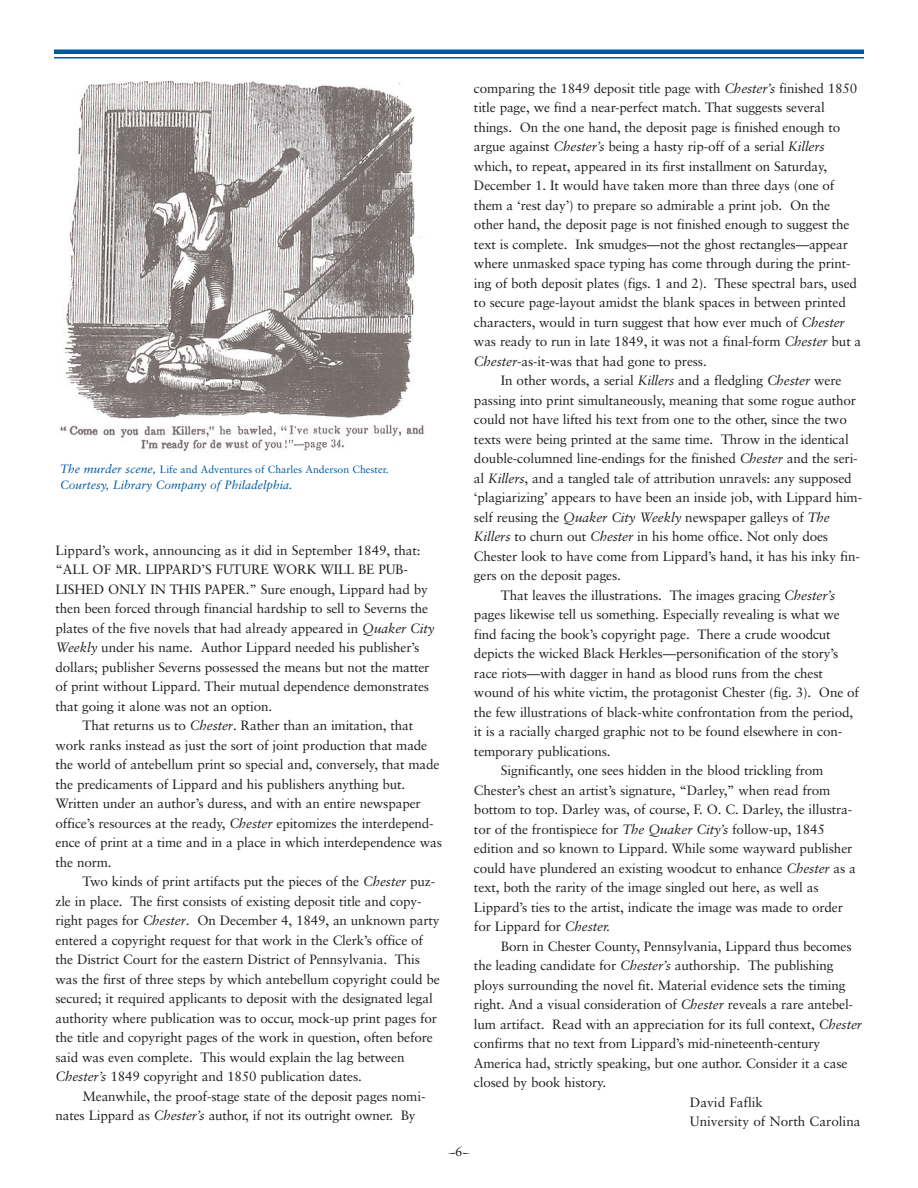
<style>
.page{position:relative;width:918px;height:1188px;background:#fff}
.page>*{position:absolute;margin:0;border:0;box-sizing:border-box;transform-origin:0 0}
.t1{font:13.5px/19.5px "Sabon";letter-spacing:-.01em;color:#231f20}
.t2{font:italic 12px "Sabon";color:#00599b}
.t3{font:10.5px "Sabon";color:#00599b}
.s1{font-style:italic;font-size:12px}
.s2{font-style:italic}
</style>
<div class="page">
<hr style="left:54px;top:50px;width:810px;height:4px;background:#00599b">
<hr style="left:54px;top:57px;width:810px;height:1px;background:#00599b">
<img style="left:60px;top:81px;width:364px;height:370px">
<p class="t3" style="left:60px;top:465px;width:330px"><span class="s1">The murder scene,</span> Life and Adventures of Charles Anderson Chester.</p>
<p class="t2" style="left:60px;top:480px;width:234px">Courtesy, Library Company of Philadelphia.</p>
<p class="t1" style="left:56px;top:542px;width:367px">Lippard’s work, announcing as it did in September 1849, that:</p>
<p class="t1" style="left:56px;top:561px;width:354px">“ALL OF MR. LIPPARD’S FUTURE WORK WILL BE PUB-</p>
<p class="t1" style="left:56px;top:581px;width:374px">LISHED ONLY IN THIS PAPER.” Sure enough, Lippard had by</p>
<p class="t1" style="left:56px;top:600px;width:374px">then been forced through financial hardship to sell to Severns the</p>
<p class="t1" style="left:56px;top:620px;width:381px">plates of the five novels that had already appeared in <span class="s2">Quaker City</span></p>
<p class="t1" style="left:56px;top:639px;width:365px"><span class="s2">Weekly</span> under his name. Author Lippard needed his publisher’s</p>
<p class="t1" style="left:56px;top:659px;width:375px">dollars; publisher Severns possessed the means but not the matter</p>
<p class="t1" style="left:56px;top:678px;width:375px">of print without Lippard. Their mutual dependence demonstrates</p>
<p class="t1" style="left:56px;top:698px;width:218px">that going it alone was not an option.</p>
<p class="t1" style="left:82px;top:717px;width:332px">That returns us to <span class="s2">Chester</span>. Rather than an imitation, that</p>
<p class="t1" style="left:56px;top:737px;width:373px">work ranks instead as just the sort of joint production that made</p>
<p class="t1" style="left:56px;top:756px;width:386px">the world of antebellum print so special and, conversely, that made</p>
<p class="t1" style="left:56px;top:775px;width:351px">the predicaments of Lippard and his publishers anything but.</p>
<p class="t1" style="left:56px;top:795px;width:367px">Written under an author’s duress, and with an entire newspaper</p>
<p class="t1" style="left:56px;top:814px;width:380px">office’s resources at the ready, <span class="s2">Chester</span> epitomizes the interdepend-</p>
<p class="t1" style="left:55px;top:834px;width:388px">ence of print at a time and in a place in which interdependence was</p>
<p class="t1" style="left:55px;top:853px;width:58px">the norm.</p>
<p class="t1" style="left:82px;top:873px;width:354px">Two kinds of print artifacts put the pieces of the <span class="s2">Chester</span> puz-</p>
<p class="t1" style="left:55px;top:892px;width:368px">zle in place. The first consists of existing deposit title and copy-</p>
<p class="t1" style="left:55px;top:912px;width:386px">right pages for <span class="s2">Chester</span>. On December 4, 1849, an unknown party</p>
<p class="t1" style="left:55px;top:931px;width:369px">entered a copyright request for that work in the Clerk’s office of</p>
<p class="t1" style="left:55px;top:951px;width:366px">the District Court for the eastern District of Pennsylvania. This</p>
<p class="t1" style="left:55px;top:970px;width:386px">was the first of three steps by which antebellum copyright could be</p>
<p class="t1" style="left:55px;top:990px;width:379px">secured; it required applicants to deposit with the designated legal</p>
<p class="t1" style="left:55px;top:1009px;width:383px">authority where publication was to occur, mock-up print pages for</p>
<p class="t1" style="left:55px;top:1029px;width:379px">the title and copyright pages of the work in question, often before</p>
<p class="t1" style="left:55px;top:1048px;width:351px">said was even complete. This would explain the lag between</p>
<p class="t1" style="left:55px;top:1068px;width:308px"><span class="s2">Chester’s</span> 1849 copyright and 1850 publication dates.</p>
<p class="t1" style="left:82px;top:1087px;width:345px">Meanwhile, the proof-stage state of the deposit pages nomi-</p>
<p class="t1" style="left:55px;top:1107px;width:362px">nates Lippard as <span class="s2">Chester’s</span> author, if not its outright owner. By</p>
<p class="t1" style="left:455px;top:1143px;width:9px">6</p>
<p class="t1" style="left:474px;top:79px;width:389px">comparing the 1849 deposit title page with <span class="s2">Chester’s</span> finished 1850 title page, we find a near-perfect match. That suggests several things. On the one hand, the deposit page is finished enough to argue against <span class="s2">Chester’s</span> being a hasty rip-off of a serial <span class="s2">Killers </span>which, to repeat, appeared in its first installment on Saturday, December 1. It would have taken more than three days (one of them a ‘rest day’) to prepare so admirable a print job. On the other hand, the deposit page is not finished enough to suggest the text is complete. Ink smudges—not the ghost rectangles—appear where unmasked space typing has come through during the print&shy;ing of both deposit plates (figs. 1 and 2). These spectral bars, used to secure page-layout amidst the blank spaces in between printed characters, would in turn suggest that how ever much of <span class="s2">Chester </span>was ready to run in late 1849, it was not a final-form <span class="s2">Chester</span> but a <span class="s2">Chester</span>-as-it-was that had gone to press.</p>
<p class="t1" style="left:501px;top:372px;width:342px">In other words, a serial <span class="s2">Killers</span> and a fledgling <span class="s2">Chester</span> were</p>
<p class="t1" style="left:474px;top:391px;width:384px">passing into print simultaneously, meaning that some rogue author</p>
<p class="t1" style="left:474px;top:411px;width:374px">could not have lifted his text from one to the other, since the two</p>
<p class="t1" style="left:474px;top:430px;width:376px">texts were being printed at the same time. Throw in the identical</p>
<p class="t1" style="left:474px;top:450px;width:385px">double-columned line-endings for the finished <span class="s2">Chester</span> and the seri-</p>
<p class="t1" style="left:474px;top:469px;width:379px">al <span class="s2">Killers</span>, and a tangled tale of attribution unravels: any supposed</p>
<p class="t1" style="left:474px;top:489px;width:390px">‘plagiarizing’ appears to have been an inside job, with Lippard him-</p>
<p class="t1" style="left:474px;top:508px;width:357px">self reusing the <span class="s2">Quaker City Weekly</span> newspaper galleys of <span class="s2">The</span></p>
<p class="t1" style="left:474px;top:528px;width:356px"><span class="s2">Killers</span> to churn out <span class="s2">Chester</span> in his home office. Not only does</p>
<p class="t1" style="left:474px;top:547px;width:387px">Chester look to have come from Lippard’s hand, it has his inky fin-</p>
<p class="t1" style="left:474px;top:567px;width:149px">gers on the deposit pages.</p>
<p class="t1" style="left:501px;top:586px;width:336px">That leaves the illustrations. The images gracing <span class="s2">Chester’s</span></p>
<p class="t1" style="left:474px;top:606px;width:367px">pages likewise tell us something. Especially revealing is what we</p>
<p class="t1" style="left:474px;top:625px;width:358px">find facing the book’s copyright page. There a crude woodcut</p>
<p class="t1" style="left:474px;top:645px;width:366px">depicts the wicked Black Herkles—personification of the story’s</p>
<p class="t1" style="left:474px;top:664px;width:351px">race riots—with dagger in hand as blood runs from the chest</p>
<p class="t1" style="left:474px;top:684px;width:387px">wound of his white victim, the protagonist Chester (fig. 3). One of</p>
<p class="t1" style="left:474px;top:703px;width:381px">the few illustrations of black-white confrontation from the period,</p>
<p class="t1" style="left:474px;top:723px;width:370px">it is a racially charged graphic not to be found elsewhere in con-</p>
<p class="t1" style="left:474px;top:742px;width:138px">temporary publications.</p>
<p class="t1" style="left:501px;top:762px;width:324px">Significantly, one sees hidden in the blood trickling from</p>
<p class="t1" style="left:474px;top:781px;width:358px">Chester’s chest an artist’s signature, “Darley,” when read from</p>
<p class="t1" style="left:474px;top:801px;width:380px">bottom to top. Darley was, of course, F. O. C. Darley, the illustra-</p>
<p class="t1" style="left:474px;top:820px;width:353px">tor of the frontispiece for <span class="s2">The Quaker City’s</span> follow-up, 1845</p>
<p class="t1" style="left:474px;top:840px;width:380px">edition and so known to Lippard. While some wayward publisher</p>
<p class="t1" style="left:474px;top:859px;width:384px">could have plundered an existing woodcut to enhance <span class="s2">Chester</span> as a</p>
<p class="t1" style="left:474px;top:879px;width:346px">text, both the rarity of the image singled out here, as well as</p>
<p class="t1" style="left:474px;top:898px;width:370px">Lippard’s ties to the artist, indicate the image was made to order</p>
<p class="t1" style="left:474px;top:918px;width:138px">for Lippard for <span class="s2">Chester.</span></p>
<p class="t1" style="left:501px;top:937px;width:352px">Born in Chester County, Pennsylvania, Lippard thus becomes</p>
<p class="t1" style="left:474px;top:957px;width:361px">the leading candidate for <span class="s2">Chester’s</span> authorship. The publishing</p>
<p class="t1" style="left:474px;top:976px;width:373px">ploys surrounding the novel fit. Material evidence sets the timing</p>
<p class="t1" style="left:474px;top:996px;width:381px">right. And a visual consideration of <span class="s2">Chester</span> reveals a rare antebel-</p>
<p class="t1" style="left:474px;top:1015px;width:390px">lum artifact. Read with an appreciation for its full context, <span class="s2">Chester</span></p>
<p class="t1" style="left:474px;top:1035px;width:348px">confirms that no text from Lippard’s mid-nineteenth-century</p>
<p class="t1" style="left:474px;top:1054px;width:375px">America had, strictly speaking, but one author. Consider it a case</p>
<p class="t1" style="left:474px;top:1074px;width:134px">closed by book history.</p>
<p class="t1" style="left:690px;top:1093px;width:75px">David Faflik</p>
<p class="t1" style="left:690px;top:1113px;width:172px">University of North Carolina</p>
</div>
